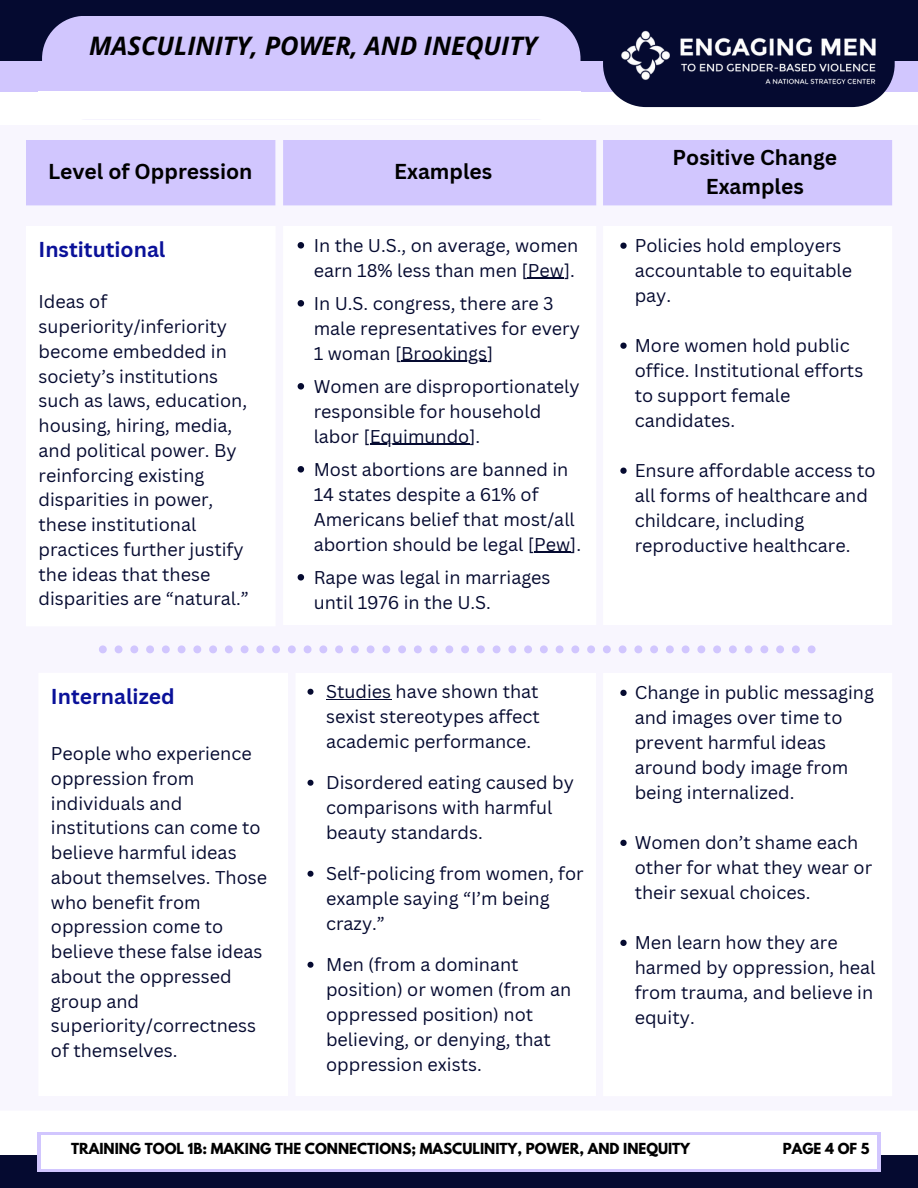
<style>
.page{position:relative;width:918px;height:1188px;background:#fff}
.page>*{position:absolute;margin:0;border:0;box-sizing:border-box;transform-origin:0 0}
.t1{font:italic 700 25.5px "Open Sans";color:#000}
.t2{font:700 21px/29.2px "Canva Sans";color:#000;text-align:center}
.t3{font:700 21px "Canva Sans";color:#0a1199}
.t4{font:18px/25px "Canva Sans";color:#050a30}
.t5{font:700 13.5px "League Spartan";color:#000}
</style>
<div class="page">
<div style="left:0;top:0;width:918px;height:61px;background:#050a30"></div>
<div style="left:0;top:61px;width:918px;height:31px;background:#d1c6fe"></div>
<svg style="left:603px;top:61px;width:291px;height:46px;background:#1e2346"></svg>
<div style="left:42px;top:16px;width:539px;height:76px;background:#d1c6fe"></div>
<div style="left:0;top:1156px;width:918px;height:32px;background:#050a30"></div>
<div style="left:37px;top:1132px;width:844px;height:40px;background:#d1c6fe"></div>
<div style="left:41px;top:1135px;width:836px;height:34px;background:#fff"></div>
<img style="left:621px;top:30px;width:256px;height:56px">
<div style="left:26px;top:140px;width:249px;height:65px;background:#d1c6fe"></div>
<div style="left:283px;top:140px;width:313px;height:65px;background:#d1c6fe"></div>
<div style="left:603px;top:140px;width:289px;height:65px;background:#d1c6fe"></div>
<svg style="left:298px;top:242px;width:6px;height:7px"></svg>
<hr style="left:528px;top:278px;width:36px;height:1px;background:#050a30">
<svg style="left:298px;top:300px;width:6px;height:7px"></svg>
<hr style="left:401px;top:361px;width:86px;height:1px;background:#050a30">
<svg style="left:298px;top:383px;width:6px;height:7px"></svg>
<hr style="left:370px;top:444px;width:99px;height:1px;background:#050a30">
<svg style="left:298px;top:466px;width:6px;height:7px"></svg>
<hr style="left:534px;top:552px;width:36px;height:1px;background:#050a30">
<svg style="left:298px;top:574px;width:6px;height:7px"></svg>
<svg style="left:620px;top:243px;width:7px;height:6px"></svg>
<svg style="left:620px;top:343px;width:7px;height:6px"></svg>
<svg style="left:620px;top:468px;width:7px;height:6px"></svg>
<svg style="left:99px;top:645px;width:717px;height:8px"></svg>
<svg style="left:308px;top:689px;width:6px;height:6px"></svg>
<hr style="left:326px;top:699px;width:65px;height:1px;background:#050a30">
<svg style="left:308px;top:780px;width:6px;height:6px"></svg>
<svg style="left:308px;top:871px;width:6px;height:6px"></svg>
<svg style="left:308px;top:962px;width:6px;height:6px"></svg>
<svg style="left:620px;top:690px;width:7px;height:6px"></svg>
<svg style="left:620px;top:840px;width:7px;height:6px"></svg>
<svg style="left:620px;top:940px;width:7px;height:6px"></svg>
<p class="t1" style="left:89px;top:28px;width:450px">MASCULINITY, POWER, AND INEQUITY</p>
<h2 class="t2" style="left:48px;top:157px;width:206px">Level of Oppression</h2>
<h2 class="t2" style="left:394px;top:157px;width:99px">Examples</h2>
<p class="t3" style="left:39px;top:234px;width:128px">Institutional</p>
<p class="t4" style="left:39px;top:289px;width:212px">Ideas of superiority/inferiority become embedded in society’s institutions such as laws, education, housing, hiring, media, and political power. By reinforcing existing disparities in power, these institutional practices further justify the ideas that these disparities are “natural.”</p>
<p class="t3" style="left:51px;top:681px;width:125px">Internalized</p>
<p class="t4" style="left:51px;top:741px;width:218px">People who experience oppression from individuals and institutions can come to believe harmful ideas about themselves. Those who benefit from oppression come to believe these false ideas about the oppressed group and superiority/correctness of themselves.</p>
<p class="t4" style="left:314px;top:232px;width:266px">In the U.S., on average, women earn 18% less than men [Pew].</p>
<p class="t4" style="left:314px;top:290px;width:268px">In U.S. congress, there are 3 male representatives for every<br>1 woman [Brookings]</p>
<p class="t4" style="left:314px;top:373px;width:267px">Women are disproportionately responsible for household labor [Equimundo].</p>
<p class="t4" style="left:314px;top:456px;width:263px">Most abortions are banned in<br>14 states despite a 61% of<br>Americans belief that most/all</p>
<p class="t4" style="left:314px;top:527px;width:269px;line-height:33px">abortion should be legal [Pew].<br>Rape was legal in marriages</p>
<p class="t4" style="left:314px;top:589px;width:179px">until 1976 in the U.S.</p>
<p class="t4" style="left:326px;top:678px;width:215px;text-align:justify">Studies have shown that sexist stereotypes affect academic performance.</p>
<p class="t4" style="left:326px;top:769px;width:249px">Disordered eating caused by comparisons with harmful beauty standards.</p>
<p class="t4" style="left:326px;top:860px;width:259px">Self-policing from women, for example saying “I’m being crazy.”</p>
<p class="t4" style="left:326px;top:951px;width:247px">Men (from a dominant position) or women (from an oppressed position) not believing, or denying, that oppression exists.</p>
<h3 class="t2" style="left:673px;top:142px;width:166px">Positive Change<br>Examples</h3>
<p class="t4" style="left:635px;top:232px;width:219px">Policies hold employers accountable to equitable pay.</p>
<h2 class="t4" style="left:635px;top:332px;width:230px">More women hold public office. Institutional efforts to support female candidates.</h2>
<h3 class="t4" style="left:635px;top:457px;width:243px">Ensure affordable access to all forms of healthcare and childcare, including reproductive healthcare.</h3>
<p class="t4" style="left:635px;top:679px;width:241px">Change in public messaging and images over time to prevent harmful ideas around body image from being internalized.</p>
<p class="t4" style="left:635px;top:829px;width:239px">Women don’t shame each other for what they wear or their sexual choices.</p>
<p class="t4" style="left:635px;top:929px;width:242px">Men learn how they are harmed by oppression, heal from trauma, and believe in equity.</p>
<h2 class="t5" style="left:71px;top:1142px;width:621px">TRAINING TOOL 1B: MAKING THE CONNECTIONS; MASCULINITY, POWER, AND INEQUITY</h2>
<h2 class="t5" style="left:783px;top:1142px;width:88px">PAGE 4 OF 5</h2>
</div>
